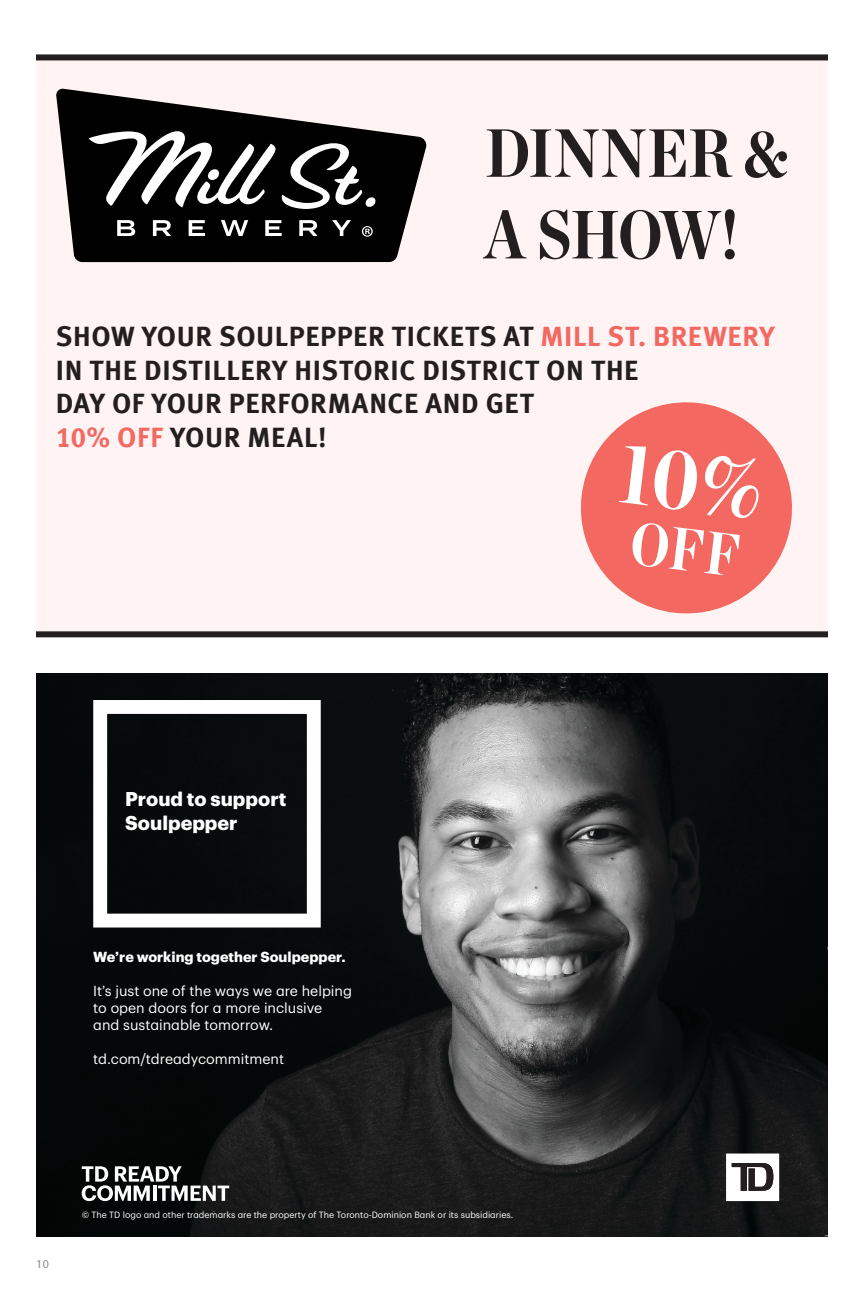
<style>
.page{position:relative;width:864px;height:1296px;background:#fff}
.page>*{position:absolute;margin:0;border:0;box-sizing:border-box;transform-origin:0 0}
.t1{font:700 68px/81.6px "Chronicle Disp Cond";letter-spacing:-.005em;color:#231f20}
.t2{font:700 28px/33.6px "Meta Pro";letter-spacing:.02em;color:#231f20}
.t3{font:700 19.6px/23.4px "TD Graphik";color:#fff}
.t4{font:14.2px/17px "TD Graphik";color:#fff}
.t5{font:700 14.2px "TD Graphik";color:#fff}
.t6{font:12px "Myriad Pro";color:#8a8c8e}
.t7{font:8.8px "TD Graphik";color:#fff}
.s1{color:#f36861}
</style>
<div class="page">
<div style="left:36px;top:60px;width:792px;height:571px;background:#fff4f3"></div>
<div style="left:36px;top:54px;width:792px;height:6px;background:#231f20"></div>
<div style="left:36px;top:631px;width:792px;height:6px;background:#231f20"></div>
<img style="left:36px;top:673px;width:792px;height:563px">
<div style="left:93px;top:700px;width:228px;height:228px;border:14px solid #fff"></div>
<svg style="left:726px;top:1154px;width:53px;height:47px"></svg>
<svg style="left:82px;top:1166px;width:147px;height:35px"></svg>
<svg style="left:786px;top:1205px;width:10px;height:31px"></svg>
<svg style="left:56px;top:88px;width:371px;height:174px;fill:#000"></svg>
<svg style="left:580px;top:402px;width:212px;height:212px;fill:#f36861"></svg>
<div style="left:619px;top:444px;width:144px;height:133px;background:#f36861"></div>
<p class="t1" style="left:485px;top:108px;width:305px">DINNER &amp;<br>A SHOW!</p>
<p class="t2" style="left:56px;top:318px;width:720px">SHOW YOUR SOULPEPPER TICKETS AT <span class="s1">MILL ST. BREWERY </span>IN THE DISTILLERY HISTORIC DISTRICT ON THE<br>DAY OF YOUR PERFORMANCE AND GET<br><span class="s1">10% OFF</span> YOUR MEAL!</p>
<p class="t3" style="left:125px;top:786px;width:163px">Proud to support<br>Soulpepper</p>
<p class="t5" style="left:93px;top:946px;width:254px">We’re working together Soulpepper.</p>
<p class="t4" style="left:93px;top:981px;width:260px">It’s just one of the ways we are helping to open doors for a more inclusive and sustainable tomorrow.</p>
<p class="t4" style="left:93px;top:1049px;width:192px">td.com/tdreadycommitment</p>
<p class="t6" style="left:36px;top:1257px;width:14px">10</p>
<p class="t7" style="left:82px;top:1208px;width:433px">© The TD logo and other trademarks are the property of The Toronto-Dominion Bank or its subsidiaries.</p>
</div>
